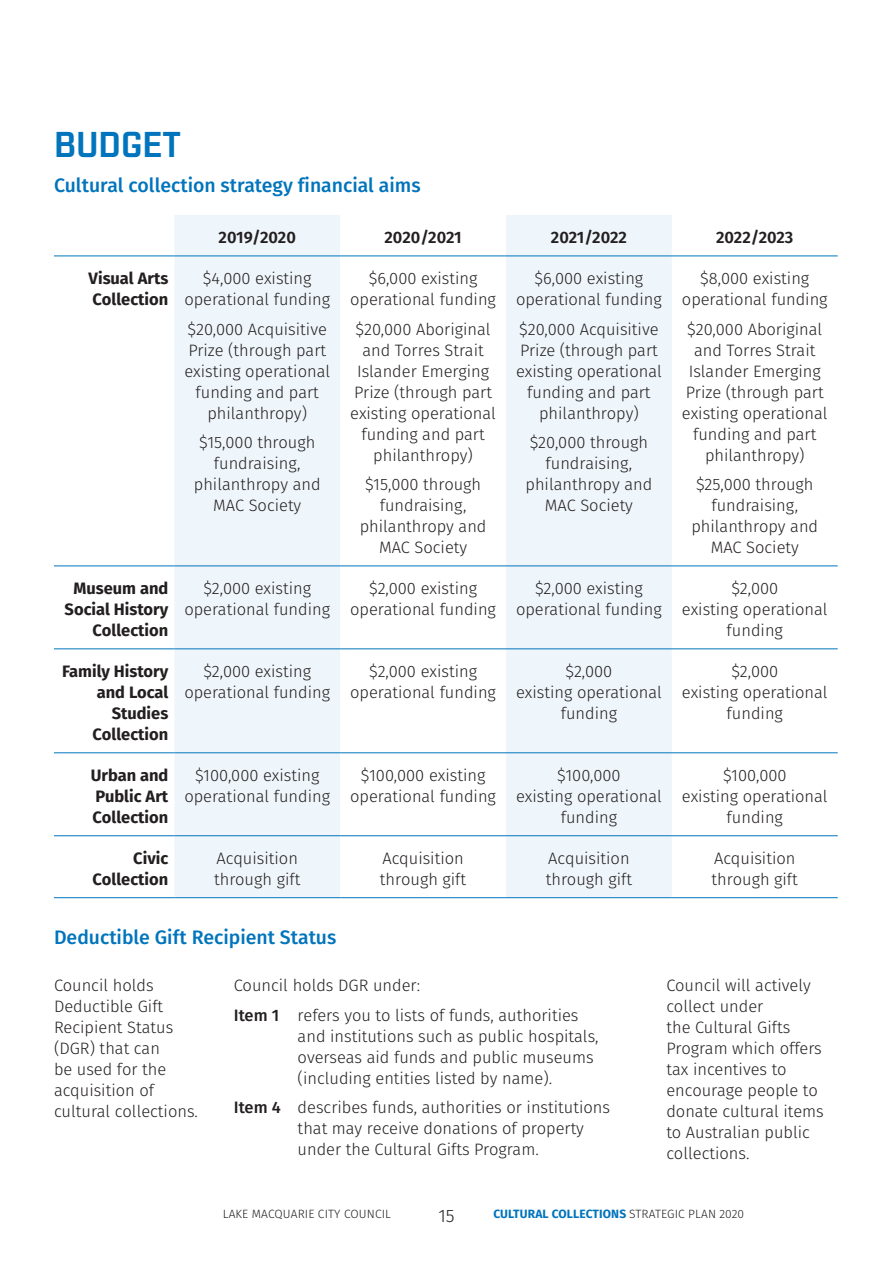
<style>
.page{position:relative;width:893px;height:1263px;background:#fff}
.page>*{position:absolute;margin:0;border:0;box-sizing:border-box;transform-origin:0 0}
.HEADING_1{font:600 36px "Shentox";color:#0074bc}
.subheads{font:500 19.5px "Fira Sans";color:#0074bc}
.t1{font:300 18px "Fira Sans";color:#231f20}
.PLAIN_TEXT{font:300 16.5px/21px "Fira Sans";color:#231f20;text-align:center}
.Body_Text{font:300 16.5px/21px "Fira Sans";color:#231f20}
.PLAIN_TEXT-2{font:700 16.5px/21px "Fira Sans";color:#231f20;text-align:right}
.PLAIN_TEXT-3{font:600 16.5px "Fira Sans";color:#231f20}
.t2{font:700 12px "Fira Sans";letter-spacing:.01em;color:#0074bc}
.t3{font:300 12px "Fira Sans";letter-spacing:.01em;color:#231f20}
.s1{font-weight:500}
.s2{font-weight:300;color:#231f20}
</style>
<div class="page">
<svg style="left:174px;top:215px;width:498px;height:682px;fill:#eff6fb"></svg>
<hr style="left:54px;top:256px;width:120px;height:1px;background:#0074bc">
<hr style="left:174px;top:256px;width:166px;height:1px;background:#0074bc">
<hr style="left:340px;top:256px;width:166px;height:1px;background:#0074bc">
<hr style="left:506px;top:256px;width:166px;height:1px;background:#0074bc">
<hr style="left:672px;top:256px;width:166px;height:1px;background:#0074bc">
<hr style="left:54px;top:565px;width:120px;height:1px;background:#0074bc">
<hr style="left:54px;top:648px;width:120px;height:1px;background:#0074bc">
<hr style="left:54px;top:752px;width:120px;height:1px;background:#0074bc">
<hr style="left:54px;top:835px;width:120px;height:1px;background:#0074bc">
<hr style="left:54px;top:897px;width:120px;height:1px;background:#0074bc">
<hr style="left:174px;top:565px;width:166px;height:1px;background:#0074bc">
<hr style="left:174px;top:648px;width:166px;height:1px;background:#0074bc">
<hr style="left:174px;top:752px;width:166px;height:1px;background:#0074bc">
<hr style="left:174px;top:835px;width:166px;height:1px;background:#0074bc">
<hr style="left:174px;top:897px;width:166px;height:1px;background:#0074bc">
<hr style="left:340px;top:565px;width:166px;height:1px;background:#0074bc">
<hr style="left:340px;top:648px;width:166px;height:1px;background:#0074bc">
<hr style="left:340px;top:752px;width:166px;height:1px;background:#0074bc">
<hr style="left:340px;top:835px;width:166px;height:1px;background:#0074bc">
<hr style="left:340px;top:897px;width:166px;height:1px;background:#0074bc">
<hr style="left:506px;top:565px;width:166px;height:1px;background:#0074bc">
<hr style="left:506px;top:648px;width:166px;height:1px;background:#0074bc">
<hr style="left:506px;top:752px;width:166px;height:1px;background:#0074bc">
<hr style="left:506px;top:835px;width:166px;height:1px;background:#0074bc">
<hr style="left:506px;top:897px;width:166px;height:1px;background:#0074bc">
<hr style="left:672px;top:565px;width:166px;height:1px;background:#0074bc">
<hr style="left:672px;top:648px;width:166px;height:1px;background:#0074bc">
<hr style="left:672px;top:752px;width:166px;height:1px;background:#0074bc">
<hr style="left:672px;top:835px;width:166px;height:1px;background:#0074bc">
<hr style="left:672px;top:897px;width:166px;height:1px;background:#0074bc">
<p class="HEADING_1" style="left:54px;top:123px;width:128px">BUDGET</p>
<p class="subheads" style="left:54px;top:170px;width:368px">Cultural collection strategy financial aims</p>
<p class="PLAIN_TEXT-3" style="left:219px;top:224px;width:79px">2019/2020</p>
<p class="PLAIN_TEXT-3" style="left:384px;top:224px;width:79px">2020/2021</p>
<p class="PLAIN_TEXT-3" style="left:551px;top:224px;width:78px">2021/2022</p>
<p class="PLAIN_TEXT-3" style="left:716px;top:224px;width:79px">2022/2023</p>
<p class="PLAIN_TEXT-2" style="left:89px;top:267px;width:81px;text-align:left">Visual Arts<br>Collection</p>
<p class="PLAIN_TEXT" style="left:184px;top:268px;width:147px">$4,000 existing operational funding</p>
<p class="PLAIN_TEXT" style="left:184px;top:318px;width:147px">$20,000 Acquisitive<br>Prize (through part existing operational funding and part philanthropy)</p>
<p class="PLAIN_TEXT" style="left:194px;top:432px;width:128px">$15,000 through fundraising, philanthropy and<br>MAC Society</p>
<p class="PLAIN_TEXT" style="left:350px;top:268px;width:147px">$6,000 existing operational funding</p>
<p class="PLAIN_TEXT" style="left:350px;top:318px;width:147px">$20,000 Aboriginal and Torres Strait<br>Islander Emerging<br>Prize (through part existing operational funding and part philanthropy)</p>
<p class="PLAIN_TEXT" style="left:360px;top:474px;width:128px">$15,000 through fundraising, philanthropy and<br>MAC Society</p>
<p class="PLAIN_TEXT" style="left:516px;top:268px;width:147px">$6,000 existing operational funding</p>
<p class="PLAIN_TEXT" style="left:516px;top:318px;width:147px">$20,000 Acquisitive<br>Prize (through part existing operational funding and part philanthropy)</p>
<p class="PLAIN_TEXT" style="left:526px;top:432px;width:128px">$20,000 through fundraising, philanthropy and<br>MAC Society</p>
<p class="PLAIN_TEXT" style="left:682px;top:268px;width:147px">$8,000 existing operational funding</p>
<p class="PLAIN_TEXT" style="left:682px;top:318px;width:147px">$20,000 Aboriginal and Torres Strait<br>Islander Emerging<br>Prize (through part existing operational funding and part philanthropy)</p>
<p class="PLAIN_TEXT" style="left:691px;top:474px;width:128px">$25,000 through fundraising, philanthropy and<br>MAC Society</p>
<p class="PLAIN_TEXT-2" style="left:65px;top:577px;width:105px">Museum and<br>Social History<br>Collection</p>
<p class="PLAIN_TEXT" style="left:184px;top:578px;width:147px">$2,000 existing operational funding</p>
<p class="PLAIN_TEXT" style="left:350px;top:578px;width:147px">$2,000 existing operational funding</p>
<p class="PLAIN_TEXT" style="left:516px;top:578px;width:147px">$2,000 existing operational funding</p>
<p class="PLAIN_TEXT" style="left:682px;top:578px;width:147px">$2,000<br>existing operational funding</p>
<p class="PLAIN_TEXT-2" style="left:62px;top:660px;width:108px">Family History and Local<br>Studies<br>Collection</p>
<p class="PLAIN_TEXT" style="left:184px;top:661px;width:147px">$2,000 existing operational funding</p>
<p class="PLAIN_TEXT" style="left:350px;top:661px;width:147px">$2,000 existing operational funding</p>
<p class="PLAIN_TEXT" style="left:516px;top:661px;width:147px">$2,000<br>existing operational funding</p>
<p class="PLAIN_TEXT" style="left:682px;top:661px;width:147px">$2,000<br>existing operational funding</p>
<p class="PLAIN_TEXT-2" style="left:91px;top:764px;width:79px;text-align:justify">Urban and Public Art Collection</p>
<p class="PLAIN_TEXT" style="left:184px;top:765px;width:147px">$100,000 existing operational funding</p>
<p class="PLAIN_TEXT" style="left:350px;top:765px;width:147px">$100,000 existing operational funding</p>
<p class="PLAIN_TEXT" style="left:516px;top:765px;width:147px">$100,000<br>existing operational funding</p>
<p class="PLAIN_TEXT" style="left:682px;top:765px;width:147px">$100,000<br>existing operational funding</p>
<p class="PLAIN_TEXT-2" style="left:93px;top:846px;width:77px">Civic<br>Collection</p>
<p class="PLAIN_TEXT" style="left:214px;top:847px;width:88px;text-align:left">Acquisition through gift</p>
<p class="PLAIN_TEXT" style="left:380px;top:847px;width:88px;text-align:left">Acquisition through gift</p>
<p class="PLAIN_TEXT" style="left:546px;top:847px;width:88px;text-align:left">Acquisition through gift</p>
<p class="PLAIN_TEXT" style="left:712px;top:847px;width:88px;text-align:left">Acquisition through gift</p>
<p class="subheads" style="left:54px;top:922px;width:284px">Deductible Gift Recipient Status</p>
<p class="Body_Text" style="left:54px;top:975px;width:145px">Council holds<br>Deductible Gift<br>Recipient Status (DGR) that can<br>be used for the acquisition of cultural collections.</p>
<p class="Body_Text" style="left:234px;top:975px;width:188px">Council holds DGR under:</p>
<p class="Body_Text" style="left:298px;top:1004px;width:303px;text-indent:-64px"><span class="s1">Item 1</span> refers you to lists of funds, authorities and institutions such as public hospitals, overseas aid funds and public museums (including entities listed by name).</p>
<p class="Body_Text" style="left:298px;top:1097px;width:314px;text-indent:-64px"><span class="s1">Item 4</span> describes funds, authorities or institutions that may receive donations of property under the Cultural Gifts Program.</p>
<p class="Body_Text" style="left:666px;top:975px;width:159px">Council will actively collect under<br>the Cultural Gifts<br>Program which offers tax incentives to encourage people to donate cultural items to Australian public collections.</p>
<p class="t3" style="left:223px;top:1205px;width:170px">LAKE MACQUARIE CITY COUNCIL</p>
<p class="t2" style="left:493px;top:1203px;width:252px">CULTURAL COLLECTIONS <span class="s2">STRATEGIC PLAN 2020</span></p>
<p class="t1" style="left:438px;top:1202px;width:18px">15</p>
</div>
